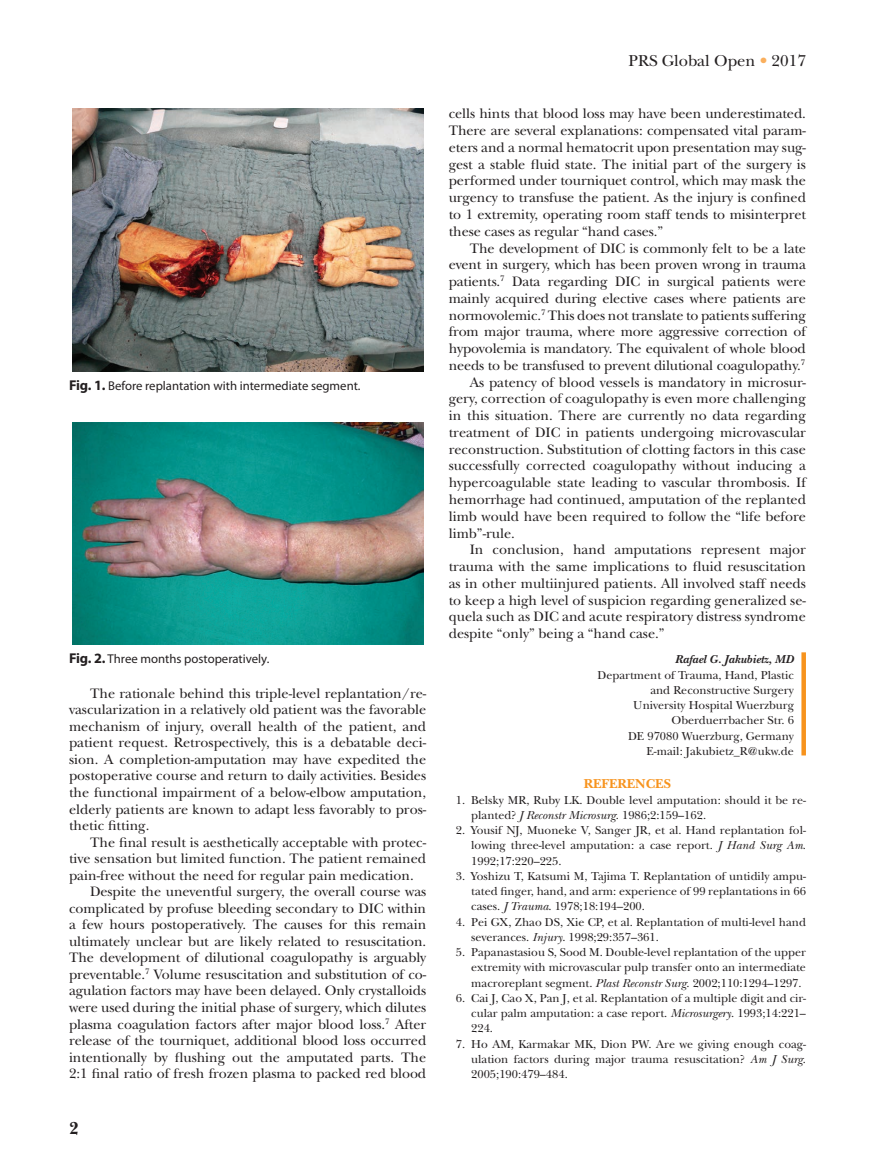
<style>
.page{position:relative;width:878px;height:1175px;background:#fff}
.page>*{position:absolute;margin:0;border:0;box-sizing:border-box;transform-origin:0 0}
.t1{font:700 18px "New Baskerville";color:#231f20}
.t2{font:16.5px "New Baskerville";color:#231f20}
.t3{font:14.25px/16.5px "New Baskerville";letter-spacing:-.005em;color:#231f20;text-align:justify}
.t4{font:700 13.5px "New Baskerville";color:#f7931d}
.t5{font:12.75px "Myriad Pro";color:#231f20}
.t6{font:12px/15.3px "New Baskerville";color:#231f20;text-align:justify}
.t7{font:italic 700 12px "New Baskerville";color:#231f20}
.s1{font-weight:700;font-size:14.25px}
.s2{color:#faaf5d}
.s3{font-style:italic}
</style>
<div class="page">
<div style="left:801px;top:652px;width:5px;height:103px;background:#f7931d"></div>
<img style="left:72px;top:422px;width:351px;height:223px">
<img style="left:72px;top:108px;width:351px;height:263px">
<p class="t5" style="left:69px;top:378px;width:293px"><span class="s1">Fig. 1.</span> Before replantation with intermediate segment.</p>
<p class="t5" style="left:69px;top:651px;width:202px"><span class="s1">Fig. 2.</span> Three months postoperatively.</p>
<p class="t3" style="left:69px;top:685px;width:359px;text-indent:21px">The rationale behind this triple-level replantation/re&shy;vascularization in a relatively old patient was the favorable mechanism of injury, overall health of the patient, and patient request. Retrospectively, this is a debatable deci&shy;sion. A completion-amputation may have expedited the postoperative course and return to daily activities. Besides the functional impairment of a below-elbow amputation, elderly patients are known to adapt less favorably to pros&shy;thetic fitting.</p>
<p class="t3" style="left:90px;top:834px;width:338px">The final result is aesthetically acceptable with protec-</p>
<p class="t3" style="left:69px;top:850px;width:358px">tive sensation but limited function. The patient remained</p>
<p class="t3" style="left:69px;top:867px;width:346px">pain-free without the need for regular pain medication.</p>
<p class="t3" style="left:90px;top:883px;width:338px">Despite the uneventful surgery, the overall course was</p>
<p class="t3" style="left:69px;top:900px;width:358px">complicated by profuse bleeding secondary to DIC within</p>
<p class="t3" style="left:69px;top:916px;width:359px">a few hours postoperatively. The causes for this remain</p>
<p class="t3" style="left:69px;top:933px;width:359px">ultimately unclear but are likely related to resuscitation.</p>
<p class="t3" style="left:69px;top:949px;width:359px">The development of dilutional coagulopathy is arguably</p>
<p class="t3" style="left:69px;top:966px;width:359px">preventable.<sup>7</sup> Volume resuscitation and substitution of co-</p>
<p class="t3" style="left:69px;top:982px;width:358px">agulation factors may have been delayed. Only crystalloids</p>
<p class="t3" style="left:69px;top:999px;width:359px">were used during the initial phase of surgery, which dilutes</p>
<p class="t3" style="left:69px;top:1015px;width:358px">plasma coagulation factors after major blood loss.<sup>7</sup> After</p>
<p class="t3" style="left:69px;top:1032px;width:359px">release of the tourniquet, additional blood loss occurred</p>
<p class="t3" style="left:69px;top:1048px;width:359px">intentionally by flushing out the amputated parts. The</p>
<p class="t3" style="left:69px;top:1065px;width:358px">2:1 final ratio of fresh frozen plasma to packed red blood</p>
<p class="t1" style="left:69px;top:1118px;width:11px">2</p>
<p class="t2" style="left:628px;top:51px;width:179px">PRS Global Open <span class="s2">•</span> 2017</p>
<p class="t3" style="left:449px;top:105px;width:359px">cells hints that blood loss may have been underestimated.<br>There are several explanations: compensated vital param&shy;eters and a normal hematocrit upon presentation may sug&shy;gest a stable fluid state. The initial part of the surgery is performed under tourniquet control, which may mask the urgency to transfuse the patient. As the injury is confined to 1 extremity, operating room staff tends to misinterpret these cases as regular “hand cases.”</p>
<p class="t3" style="left:470px;top:240px;width:338px">The development of DIC is commonly felt to be a late</p>
<p class="t3" style="left:449px;top:256px;width:358px">event in surgery, which has been proven wrong in trauma</p>
<p class="t3" style="left:449px;top:273px;width:359px">patients.<sup>7</sup> Data regarding DIC in surgical patients were</p>
<p class="t3" style="left:449px;top:290px;width:359px">mainly acquired during elective cases where patients are</p>
<p class="t3" style="left:449px;top:307px;width:358px">normovolemic.<sup>7</sup> This does not translate to patients suffering</p>
<p class="t3" style="left:449px;top:323px;width:359px">from major trauma, where more aggressive correction of</p>
<p class="t3" style="left:449px;top:340px;width:358px">hypovolemia is mandatory. The equivalent of whole blood</p>
<p class="t3" style="left:449px;top:357px;width:358px">needs to be transfused to prevent dilutional coagulopathy.<sup>7</sup></p>
<p class="t3" style="left:470px;top:374px;width:338px">As patency of blood vessels is mandatory in microsur-</p>
<p class="t3" style="left:448px;top:390px;width:358px">gery, correction of coagulopathy is even more challenging</p>
<p class="t3" style="left:448px;top:407px;width:358px">in this situation. There are currently no data regarding</p>
<p class="t3" style="left:448px;top:424px;width:359px">treatment of DIC in patients undergoing microvascular</p>
<p class="t3" style="left:448px;top:441px;width:358px">reconstruction. Substitution of clotting factors in this case</p>
<p class="t3" style="left:448px;top:457px;width:359px">successfully corrected coagulopathy without inducing a</p>
<p class="t3" style="left:448px;top:474px;width:359px">hypercoagulable state leading to vascular thrombosis. If</p>
<p class="t3" style="left:448px;top:491px;width:359px">hemorrhage had continued, amputation of the replanted</p>
<p class="t3" style="left:448px;top:508px;width:359px">limb would have been required to follow the “life before</p>
<p class="t3" style="left:448px;top:525px;width:68px">limb”-rule.</p>
<p class="t3" style="left:470px;top:541px;width:338px">In conclusion, hand amputations represent major</p>
<p class="t3" style="left:448px;top:558px;width:359px">trauma with the same implications to fluid resuscitation</p>
<p class="t3" style="left:448px;top:575px;width:359px">as in other multiinjured patients. All involved staff needs</p>
<p class="t3" style="left:448px;top:592px;width:359px">to keep a high level of suspicion regarding generalized se-</p>
<p class="t3" style="left:448px;top:608px;width:358px">quela such as DIC and acute respiratory distress syndrome</p>
<p class="t3" style="left:448px;top:625px;width:217px">despite “only” being a “hand case.”</p>
<p class="t7" style="left:675px;top:652px;width:120px">Rafael G. Jakubietz, MD</p>
<p class="t6" style="left:597px;top:667px;width:198px;text-align:right">Department of Trauma, Hand, Plastic and Reconstructive Surgery<br>University Hospital Wuerzburg<br>Oberduerrbacher Str. 6<br>DE 97080 Wuerzburg, Germany<br>E-mail: Jakubietz_R@ukw.de</p>
<p class="t4" style="left:583px;top:776px;width:89px">REFERENCES</p>
<p class="t6" style="left:471px;top:792px;width:336px;text-indent:-15px">1. Belsky MR, Ruby LK. Double level amputation: should it be re&shy;planted? <span class="s3">J Reconstr Microsurg</span>. 1986;2:159–162.</p>
<p class="t6" style="left:471px;top:822px;width:336px;text-indent:-15px">2. Yousif NJ, Muoneke V, Sanger JR, et al. Hand replantation fol&shy;lowing three-level amputation: a case report. <span class="s3">J Hand Surg Am</span>.<br>1992;17:220–225.</p>
<p class="t6" style="left:471px;top:868px;width:336px;text-indent:-15px">3. Yoshizu T, Katsumi M, Tajima T. Replantation of untidily ampu&shy;tated finger, hand, and arm: experience of 99 replantations in 66 cases. <span class="s3">J Trauma</span>. 1978;18:194–200.</p>
<p class="t6" style="left:471px;top:914px;width:336px;text-indent:-15px">4. Pei GX, Zhao DS, Xie CP, et al. Replantation of multi-level hand severances. <span class="s3">Injury</span>. 1998;29:357–361.</p>
<p class="t6" style="left:471px;top:944px;width:336px;text-indent:-15px">5. Papanastasiou S, Sood M. Double-level replantation of the upper extremity with microvascular pulp transfer onto an intermediate macroreplant segment. <span class="s3">Plast Reconstr Surg</span>. 2002;110:1294–1297.</p>
<p class="t6" style="left:471px;top:990px;width:336px;text-indent:-15px">6. Cai J, Cao X, Pan J, et al. Replantation of a multiple digit and cir&shy;cular palm amputation: a case report. <span class="s3">Microsurgery</span>. 1993;14:221– 224.</p>
<p class="t6" style="left:471px;top:1036px;width:336px;text-indent:-15px">7. Ho AM, Karmakar MK, Dion PW. Are we giving enough coag&shy;ulation factors during major trauma resuscitation? <span class="s3">Am J Surg</span>.<br>2005;190:479–484.</p>
</div>
